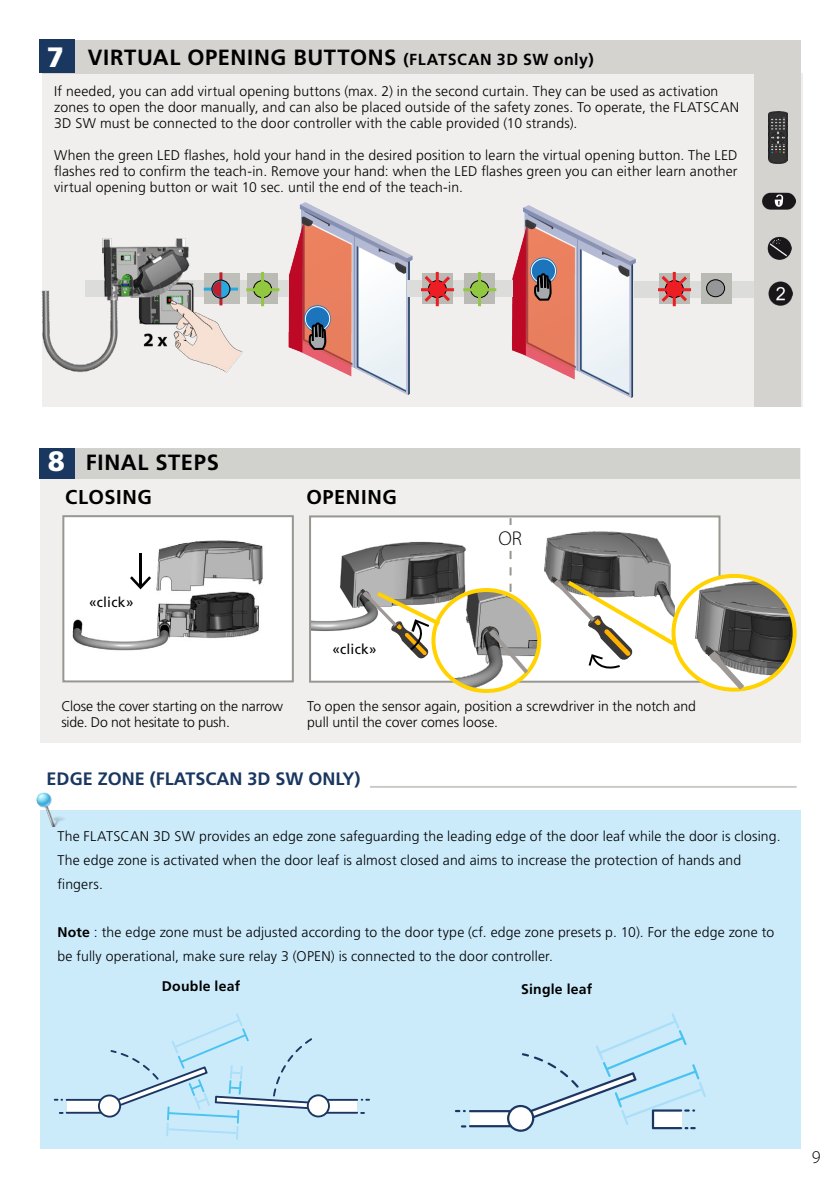
<style>
.page{position:relative;width:840px;height:1191px;background:#fff}
.page>*{position:absolute;margin:0;border:0;box-sizing:border-box;transform-origin:0 0}
.t1{font:900 28px "Frutiger LT Std";color:#fff}
.t2{font:700 22px "Frutiger LT Std";letter-spacing:.025em;color:#000}
.t3{font:700 20px "Frutiger LT Std";letter-spacing:.03em;color:#000}
.t4{font:300 20px "Myriad Pro";color:#000}
.t5{font:700 18px "Frutiger LT Std";color:#1a3760}
.t6{font:300 18px "Myriad Pro";color:#000}
.t7{font:300 14px/16px "Frutiger LT Std";letter-spacing:.01em;color:#000}
.t8{font:300 14px/16px "Frutiger LT Std";letter-spacing:-.015em;color:#000}
.t9{font:700 14px "Frutiger LT Std";letter-spacing:.015em;color:#000}
.t10{font:14px "Frutiger LT Std";letter-spacing:.01em;color:#000}
.s1{font-size:16px}
.s2{font-weight:700}
</style>
<div class="page">
<div style="left:42px;top:73px;width:760px;height:334px;background:#f0efee"></div>
<div style="left:40px;top:448px;width:759px;height:294px;background:#f0efee"></div>
<img style="left:65px;top:518px;width:226px;height:161px">
<div style="left:62px;top:515px;width:232px;height:167px;border:2px solid #969890"></div>
<div style="left:40px;top:448px;width:759px;height:30px;background:#d1d2ce"></div>
<div style="left:40px;top:448px;width:35px;height:31px;background:#1a3760"></div>
<div style="left:310px;top:516px;width:409px;height:165px;background:#fff"></div>
<img style="left:312px;top:518px;width:200px;height:113px">
<div style="left:309px;top:515px;width:411px;height:167px;border:2px solid #969890"></div>
<img style="left:433px;top:590px;width:83px;height:101px">
<div style="left:431px;top:588px;width:110px;height:105px;border:4px solid #ffd200;border-radius:50%"></div>
<hr style="left:139px;top:553px;width:3px;height:33px;background:#000">
<svg style="left:130px;top:576px;width:21px;height:13px"></svg>
<img style="left:197px;top:202px;width:225px;height:277px">
<img style="left:422px;top:135px;width:381px;height:354px">
<svg style="left:529px;top:257px;width:27px;height:28px"></svg>
<div style="left:530px;top:259px;width:25px;height:24px;background:#1c75bc;border-radius:50%"></div>
<div style="left:530px;top:258px;width:26px;height:26px;border:1px solid #fff;border-radius:50%"></div>
<svg style="left:532px;top:273px;width:20px;height:29px"></svg>
<svg style="left:509px;top:518px;width:2px;height:74px"></svg>
<img style="left:516px;top:531px;width:157px;height:154px">
<img style="left:673px;top:576px;width:121px;height:113px">
<div style="left:671px;top:574px;width:125px;height:117px;border:4px solid #ffd200;border-radius:50%"></div>
<svg style="left:360px;top:588px;width:84px;height:71px"></svg>
<svg style="left:486px;top:626px;width:42px;height:47px"></svg>
<svg style="left:704px;top:647px;width:39px;height:42px"></svg>
<svg style="left:551px;top:577px;width:128px;height:96px"></svg>
<div style="left:42px;top:40px;width:757px;height:33px;background:#d4d3d0"></div>
<div style="left:39px;top:40px;width:36px;height:33px;background:#1a3760"></div>
<svg style="left:304px;top:305px;width:26px;height:27px"></svg>
<div style="left:305px;top:307px;width:24px;height:24px;background:#1c75bc;border-radius:50%"></div>
<div style="left:305px;top:306px;width:25px;height:25px;border:1px solid #fff;border-radius:50%"></div>
<div style="left:85px;top:280px;width:203px;height:16px;background:#dcddda"></div>
<div style="left:247px;top:273px;width:31px;height:31px;background:#bbbbb5"></div>
<div style="left:253px;top:281px;width:18px;height:16px;background:#92c83f;border-radius:50%"></div>
<div style="left:253px;top:280px;width:19px;height:18px;border:1px solid #000;border-radius:50%"></div>
<hr style="left:261px;top:272px;width:3px;height:34px;background:#92c83f">
<hr style="left:246px;top:288px;width:33px;height:3px;background:#92c83f">
<div style="left:407px;top:280px;width:105px;height:16px;background:#dcddda"></div>
<hr style="left:435px;top:272px;width:3px;height:34px;background:#ed1d24">
<hr style="left:421px;top:288px;width:33px;height:3px;background:#ed1d24">
<svg style="left:421px;top:273px;width:32px;height:32px"></svg>
<div style="left:633px;top:281px;width:126px;height:16px;background:#dcddda"></div>
<div style="left:700px;top:273px;width:31px;height:30px;background:#bbbbb5"></div>
<div style="left:706px;top:280px;width:18px;height:17px;background:#949698;border-radius:50%"></div>
<div style="left:705px;top:279px;width:19px;height:18px;border:1px solid #000;border-radius:50%"></div>
<div style="left:464px;top:273px;width:30px;height:31px;background:#bbbbb5"></div>
<div style="left:470px;top:281px;width:18px;height:16px;background:#92c83f;border-radius:50%"></div>
<div style="left:470px;top:280px;width:18px;height:18px;border:1px solid #000;border-radius:50%"></div>
<hr style="left:478px;top:272px;width:3px;height:34px;background:#92c83f">
<hr style="left:463px;top:288px;width:33px;height:3px;background:#92c83f">
<hr style="left:672px;top:272px;width:3px;height:34px;background:#ed1d24">
<hr style="left:657px;top:288px;width:33px;height:3px;background:#ed1d24">
<svg style="left:658px;top:273px;width:31px;height:32px"></svg>
<svg style="left:307px;top:322px;width:20px;height:29px"></svg>
<div style="left:753px;top:70px;width:46px;height:337px;background:#d4d3d0"></div>
<img style="left:768px;top:112px;width:19px;height:52px">
<img style="left:762px;top:192px;width:32px;height:18px">
<img style="left:767px;top:236px;width:23px;height:24px">
<img style="left:768px;top:282px;width:24px;height:24px">
<img style="left:41px;top:202px;width:215px;height:191px">
<div style="left:40px;top:810px;width:759px;height:339px;background:#cbebfb"></div>
<svg style="left:54px;top:1013px;width:316px;height:126px"></svg>
<img style="left:36px;top:792px;width:29px;height:35px">
<div style="left:477px;top:526px;width:65px;height:24px;background:#fff"></div>
<svg style="left:455px;top:1013px;width:250px;height:119px"></svg>
<hr style="left:370px;top:786px;width:426px;height:2px;background:#969890">
<h1 class="t1" style="left:47px;top:40px;width:19px">7</h1>
<h2 class="t2" style="left:88px;top:44px;width:507px">VIRTUAL OPENING BUTTONS <span class="s1">(FLATSCAN 3D SW only)</span></h2>
<p class="t7" style="left:54px;top:83px;width:686px">If needed, you can add virtual opening buttons (max. 2) in the second curtain. They can be used as activation zones to open the door manually, and can also be placed outside of the safety zones. To operate, the FLATSCAN<br>3D SW must be connected to the door controller with the cable provided (10 strands).</p>
<p class="t7" style="left:54px;top:147px;width:684px;text-align:justify">When the green LED flashes, hold your hand in the desired position to learn the virtual opening button. The LED flashes red to confirm the teach-in. Remove your hand: when the LED flashes green you can either learn another virtual opening button or wait 10 sec. until the end of the teach-in.</p>
<h1 class="t1" style="left:48px;top:444px;width:19px">8</h1>
<h2 class="t2" style="left:86px;top:449px;width:134px">FINAL STEPS</h2>
<h3 class="t3" style="left:65px;top:485px;width:88px">CLOSING</h3>
<h3 class="t3" style="left:306px;top:485px;width:92px">OPENING</h3>
<p class="t10" style="left:89px;top:594px;width:46px">«click»</p>
<p class="t10" style="left:332px;top:641px;width:46px">«click»</p>
<h3 class="t4" style="left:498px;top:526px;width:25px">OR</h3>
<p class="t8" style="left:61px;top:698px;width:223px">Close the cover starting on the narrow side. Do not hesitate to push.</p>
<p class="t7" style="left:307px;top:698px;width:390px">To open the sensor again, position a screwdriver in the notch and pull until the cover comes loose.</p>
<p class="t5" style="left:47px;top:768px;width:315px">EDGE ZONE (FLATSCAN 3D SW ONLY)</p>
<p class="t7" style="left:57px;top:824px;width:724px;line-height:24px">The FLATSCAN 3D SW provides an edge zone safeguarding the leading edge of the door leaf while the door is closing.<br>The edge zone is activated when the door leaf is almost closed and aims to increase the protection of hands and fingers.</p>
<p class="t7" style="left:57px;top:920px;width:718px;line-height:24px"><span class="s2">Note</span> : the edge zone must be adjusted according to the door type (cf. edge zone presets p. 10). For the edge zone to be fully operational, make sure relay 3 (OPEN) is connected to the door controller.</p>
<p class="t9" style="left:162px;top:978px;width:80px">Double leaf</p>
<p class="t9" style="left:521px;top:980px;width:73px">Single leaf</p>
<p class="t6" style="left:811px;top:1146px;width:10px">9</p>
</div>
